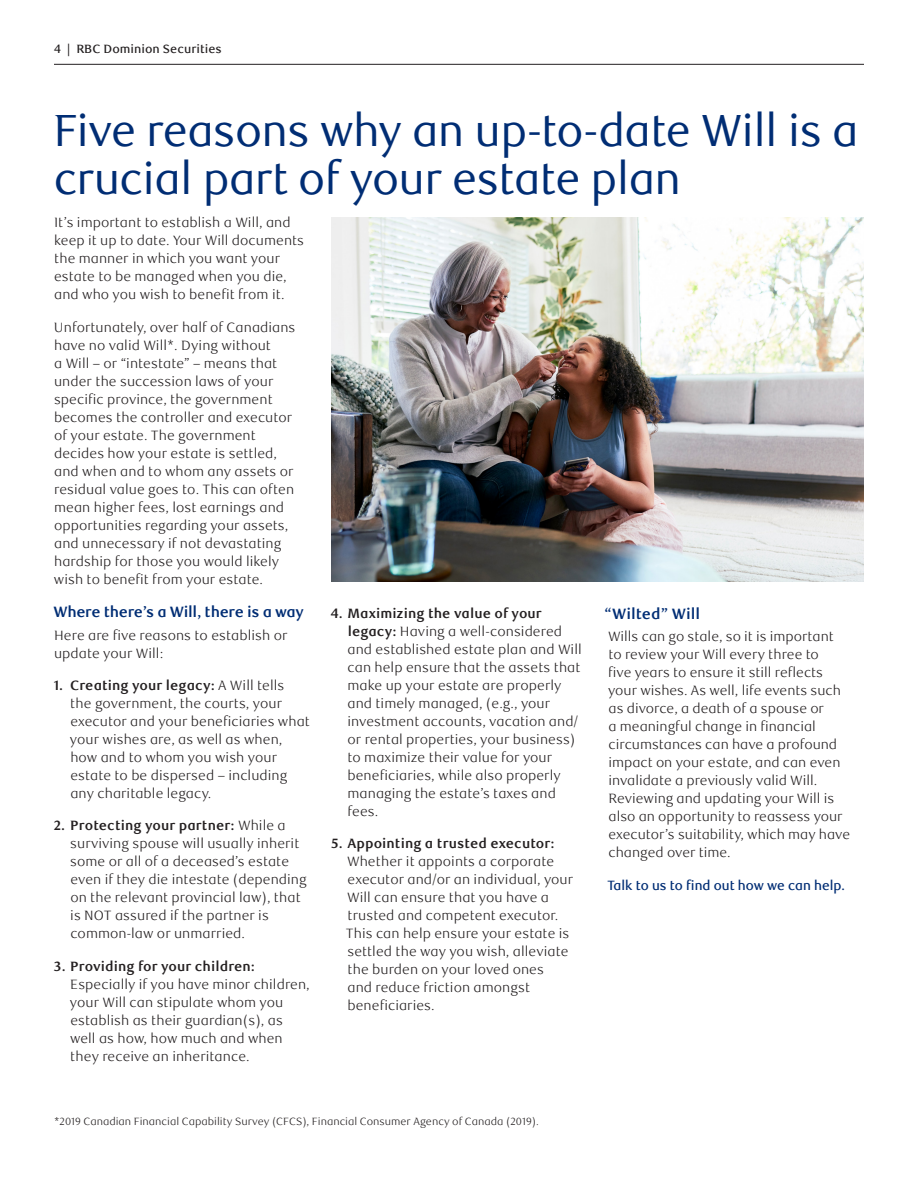
<style>
.page{position:relative;width:918px;height:1188px;background:#fff}
.page>*{position:absolute;margin:0;border:0;box-sizing:border-box;transform-origin:0 0}
._1-Main_Title{font:45px/48px "RBC Display";color:#002d74}
._4-Text_Headline{font:700 15px "RBC Text";letter-spacing:-.02em;color:#002d74}
._4-Text_Headline-2{font:700 15px "RBC Text";color:#002d74}
._5-Body_Copy{font:300 13.5px/18px "RBC Text";letter-spacing:.005em;color:#231f20}
.Call_to_action{font:500 13.5px "RBC Display";color:#002d74}
.t1{font:500 12px "RBC Text";color:#231f20}
._5-Body_Copy-2{font:300 10.5px "RBC Text";color:#231f20}
.s1{font-weight:700}
</style>
<div class="page">
<hr style="left:54px;top:64px;width:810px;height:1px;background:#231f20">
<img style="left:331px;top:218px;width:533px;height:363px">
<p class="t1" style="left:54px;top:42px;width:169px">4 | RBC Dominion Securities</p>
<p class="_1-Main_Title" style="left:54px;top:107px;width:806px">Five reasons why an up-to-date Will is a crucial part of your estate plan</p>
<p class="_5-Body_Copy" style="left:54px;top:214px;width:252px">It’s important to establish a Will, and keep it up to date. Your Will documents the manner in which you want your estate to be managed when you die, and who you wish to benefit from it.</p>
<p class="_5-Body_Copy" style="left:54px;top:318px;width:243px">Unfortunately, over half of Canadians have no valid Will*. Dying without<br>a Will – or “intestate” – means that under the succession laws of your specific province, the government becomes the controller and executor of your estate. The government decides how your estate is settled, and when and to whom any assets or residual value goes to. This can often mean higher fees, lost earnings and opportunities regarding your assets, and unnecessary if not devastating hardship for those you would likely wish to benefit from your estate.</p>
<p class="_4-Text_Headline" style="left:53px;top:603px;width:252px">Where there’s a Will, there is a way</p>
<p class="_5-Body_Copy" style="left:54px;top:627px;width:235px">Here are five reasons to establish or update your Will:</p>
<p class="_5-Body_Copy" style="left:70px;top:677px;width:241px;text-indent:-16px"><span class="s1">1. Creating your legacy:</span> A Will tells<br>the government, the courts, your executor and your beneficiaries what your wishes are, as well as when, how and to whom you wish your estate to be dispersed – including any charitable legacy.</p>
<p class="_5-Body_Copy" style="left:70px;top:817px;width:238px;text-indent:-16px"><span class="s1">2. Protecting your partner:</span> While a surviving spouse will usually inherit some or all of a deceased’s estate even if they die intestate (depending on the relevant provincial law), that is NOT assured if the partner is common-law or unmarried.</p>
<p class="_5-Body_Copy" style="left:70px;top:957px;width:241px;text-indent:-16px"><span class="s1">3. Providing for your children:<br></span>Especially if you have minor children, your Will can stipulate whom you establish as their guardian(s), as well as how, how much and when they receive an inheritance.</p>
<p class="_5-Body_Copy" style="left:347px;top:604px;width:236px;text-indent:-17px"><span class="s1">4. Maximizing the value of your legacy:</span> Having a well-considered and established estate plan and Will can help ensure that the assets that make up your estate are properly and timely managed, (e.g., your investment accounts, vacation and/ or rental properties, your business) to maximize their value for your beneficiaries, while also properly managing the estate’s taxes and fees.</p>
<p class="_5-Body_Copy" style="left:346px;top:835px;width:229px;text-indent:-15px"><span class="s1">5. Appointing a trusted executor:<br></span>Whether it appoints a corporate executor and/or an individual, your<br>Will can ensure that you have a trusted and competent executor.<br>This can help ensure your estate is settled the way you wish, alleviate the burden on your loved ones<br>and reduce friction amongst beneficiaries.</p>
<p class="_4-Text_Headline-2" style="left:604px;top:605px;width:97px">“Wilted” Will</p>
<p class="_5-Body_Copy" style="left:608px;top:628px;width:244px">Wills can go stale, so it is important to review your Will every three to<br>five years to ensure it still reflects your wishes. As well, life events such as divorce, a death of a spouse or<br>a meaningful change in financial circumstances can have a profound impact on your estate, and can even invalidate a previously valid Will.<br>Reviewing and updating your Will is also an opportunity to reassess your executor’s suitability, which may have changed over time.</p>
<p class="Call_to_action" style="left:607px;top:877px;width:239px">Talk to us to find out how we can help.</p>
<p class="_5-Body_Copy-2" style="left:54px;top:1116px;width:486px">*2019 Canadian Financial Capability Survey (CFCS), Financial Consumer Agency of Canada (2019).</p>
</div>
